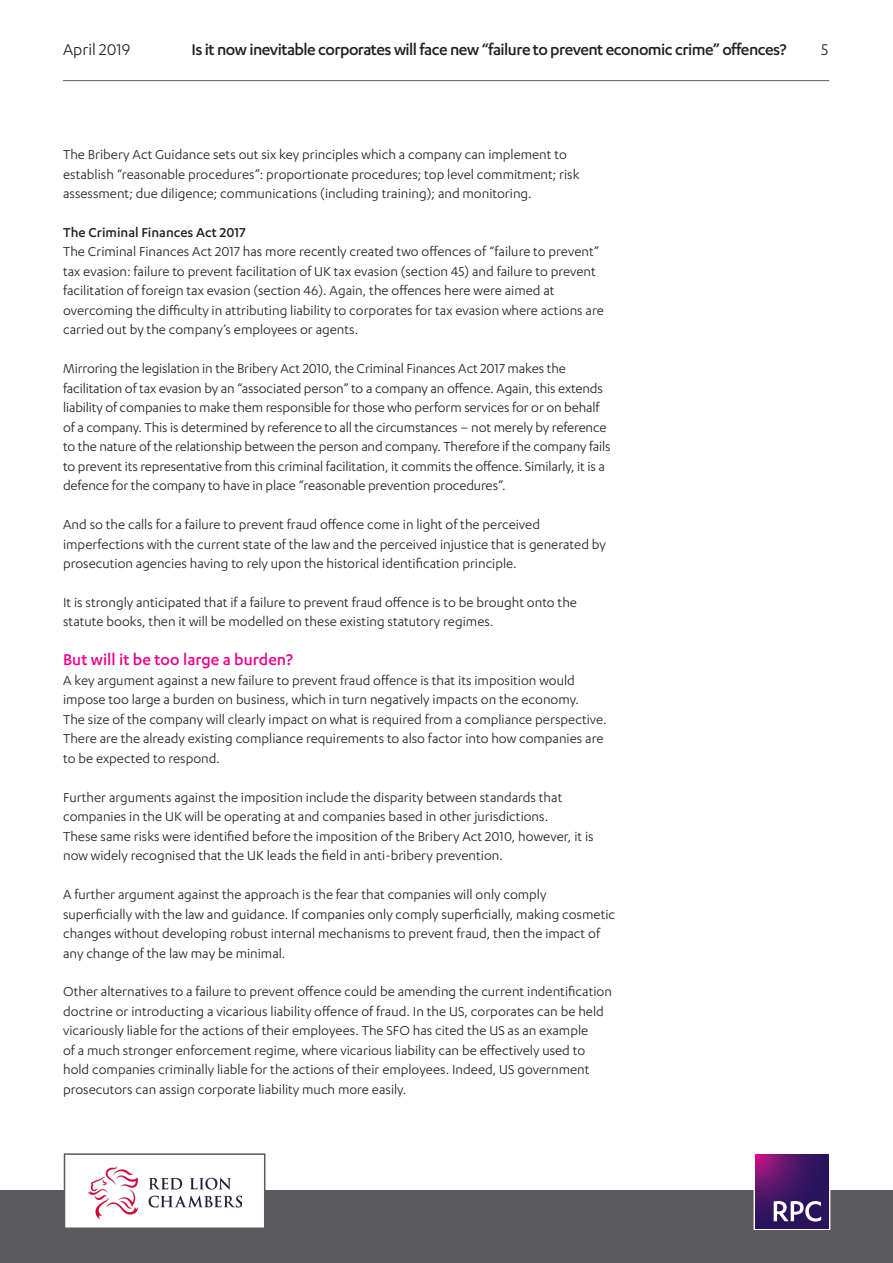
<style>
.page{position:relative;width:893px;height:1263px;background:#fff}
.page>*{position:absolute;margin:0;border:0;box-sizing:border-box;transform-origin:0 0}
.t1{font:500 18px "Karbon";letter-spacing:-.03em;color:#231f20}
.Heading_2__pink{font:500 18px "Karbon";color:#ed028c}
.t2{font:18px "Karbon";color:#231f20}
.Body{font:15px/19.5px "Karbon";color:#231f20}
.Heading_3{font:500 15px "Karbon";color:#231f20}
</style>
<div class="page">
<hr style="left:63px;top:80px;width:766px;height:1px;background:#5a5a5d">
<div style="left:0;top:1191px;width:893px;height:72px;background:#5a5a5d"></div>
<div style="left:754px;top:1153px;width:76px;height:77px;border:1px solid #fff"></div>
<svg style="left:755px;top:1155px;width:74px;height:73px;background:#461565"></svg>
<svg style="left:774px;top:1201px;width:47px;height:20px"></svg>
<div style="left:65px;top:1154px;width:200px;height:74px;background:#fff"></div>
<img style="left:88px;top:1166px;width:153px;height:52px">
<div style="left:64px;top:1153px;width:201px;height:76px;border:2px solid #5a5a5d"></div>
<p class="t2" style="left:63px;top:39px;width:69px">April 2019</p>
<p class="t1" style="left:192px;top:39px;width:596px">Is it now inevitable corporates will face new “failure to prevent economic crime” offences?</p>
<p class="t2" style="left:821px;top:39px;width:9px">5</p>
<p class="Body" style="left:63px;top:144px;width:518px">The Bribery Act Guidance sets out six key principles which a company can implement to establish “reasonable procedures”: proportionate procedures; top level commitment; risk assessment; due diligence; communications (including training); and monitoring.</p>
<p class="Heading_3" style="left:63px;top:224px;width:184px">The Criminal Finances Act 2017</p>
<p class="Body" style="left:63px;top:242px;width:542px">The Criminal Finances Act 2017 has more recently created two offences of “failure to prevent” tax evasion: failure to prevent facilitation of UK tax evasion (section 45) and failure to prevent facilitation of foreign tax evasion (section 46). Again, the offences here were aimed at overcoming the difficulty in attributing liability to corporates for tax evasion where actions are carried out by the company’s employees or agents.</p>
<p class="Body" style="left:63px;top:358px;width:549px">Mirroring the legislation in the Bribery Act 2010, the Criminal Finances Act 2017 makes the facilitation of tax evasion by an “associated person” to a company an offence. Again, this extends liability of companies to make them responsible for those who perform services for or on behalf of a company. This is determined by reference to all the circumstances – not merely by reference to the nature of the relationship between the person and company. Therefore if the company fails to prevent its representative from this criminal facilitation, it commits the offence. Similarly, it is a defence for the company to have in place “reasonable prevention procedures”.</p>
<p class="Body" style="left:63px;top:514px;width:544px">And so the calls for a failure to prevent fraud offence come in light of the perceived imperfections with the current state of the law and the perceived injustice that is generated by prosecution agencies having to rely upon the historical identification principle.</p>
<p class="Body" style="left:63px;top:592px;width:515px">It is strongly anticipated that if a failure to prevent fraud offence is to be brought onto the statute books, then it will be modelled on these existing statutory regimes.</p>
<p class="Heading_2__pink" style="left:63px;top:650px;width:232px">But will it be too large a burden?</p>
<p class="Body" style="left:63px;top:670px;width:545px">A key argument against a new failure to prevent fraud offence is that its imposition would impose too large a burden on business, which in turn negatively impacts on the economy.<br>The size of the company will clearly impact on what is required from a compliance perspective.<br>There are the already existing compliance requirements to also factor into how companies are to be expected to respond.</p>
<p class="Body" style="left:63px;top:787px;width:532px">Further arguments against the imposition include the disparity between standards that companies in the UK will be operating at and companies based in other jurisdictions.<br>These same risks were identified before the imposition of the Bribery Act 2010, however, it is now widely recognised that the UK leads the field in anti-bribery prevention.</p>
<p class="Body" style="left:63px;top:884px;width:554px">A further argument against the approach is the fear that companies will only comply superficially with the law and guidance. If companies only comply superficially, making cosmetic changes without developing robust internal mechanisms to prevent fraud, then the impact of any change of the law may be minimal.</p>
<p class="Body" style="left:63px;top:982px;width:550px">Other alternatives to a failure to prevent offence could be amending the current indentification doctrine or introducting a vicarious liability offence of fraud. In the US, corporates can be held vicariously liable for the actions of their employees. The SFO has cited the US as an example<br>of a much stronger enforcement regime, where vicarious liability can be effectively used to hold companies criminally liable for the actions of their employees. Indeed, US government prosecutors can assign corporate liability much more easily.</p>
</div>
